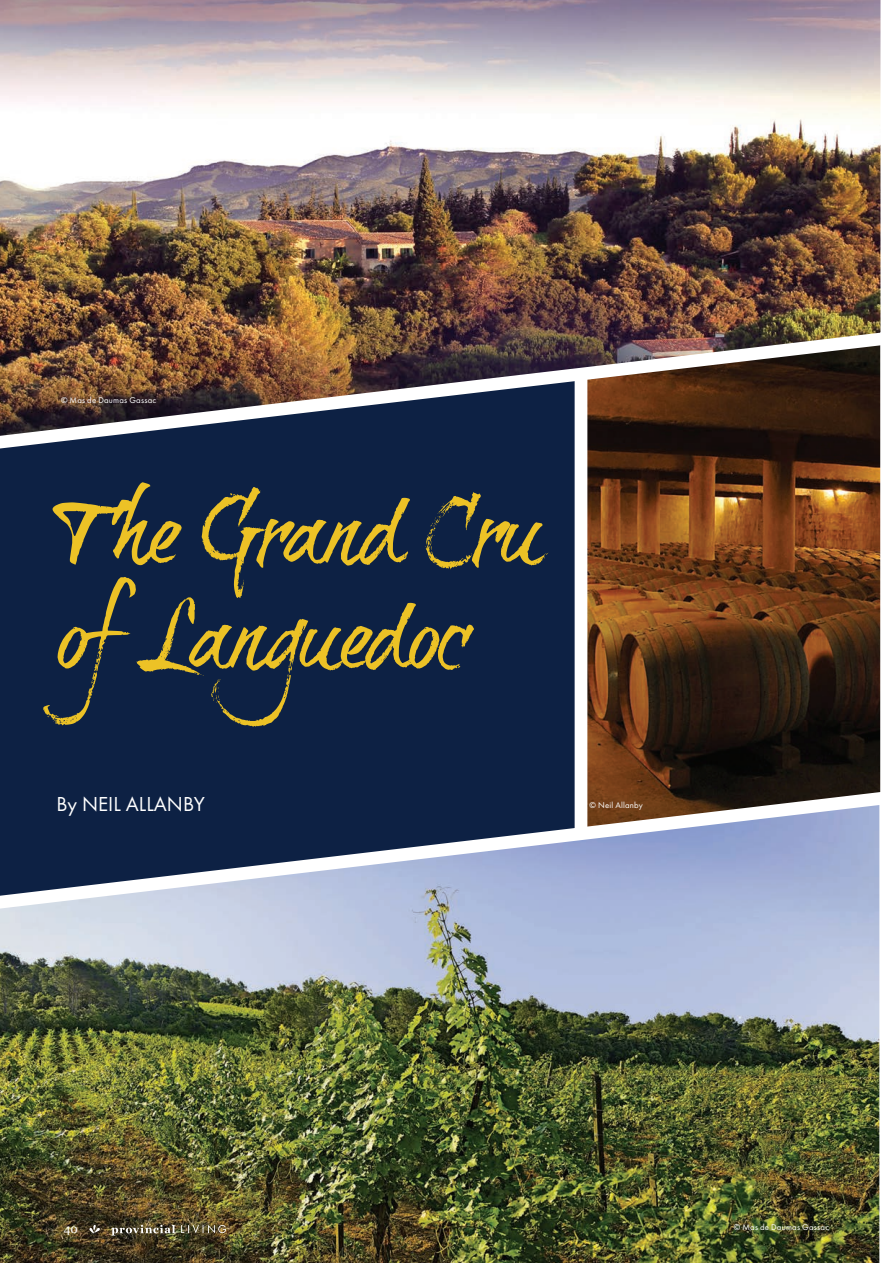
<style>
.page{position:relative;width:893px;height:1263px;background:#0d2144}
.page>*{position:absolute;margin:0;border:0;box-sizing:border-box;transform-origin:0 0}
._01_Main_Article_Hea{font:90px/105px "Brushtip Travis";letter-spacing:-.055em;color:#ecc226}
._03_Main_Article_Sub{font:21px "Futura PT";color:#fff}
.t1{font:12px "Georgia";color:#fff}
._11_photo_credits_AW{font:8.7px "Futura PT";letter-spacing:.025em;color:#fff}
</style>
<div class="page">
<svg style="left:574px;top:460px;width:319px;height:323px;background:#654229"></svg>
<img style="left:0;top:0;width:893px;height:460px">
<img style="left:0;top:783px;width:885px;height:480px">
<div style="left:885px;top:783px;width:8px;height:480px;background:#fff"></div>
<svg style="left:181px;top:1225px;width:45px;height:8px"></svg>
<svg style="left:111px;top:1225px;width:64px;height:10px"></svg>
<svg style="left:89px;top:1225px;width:11px;height:8px"></svg>
<p class="_11_photo_credits_AW" style="left:61px;top:395px;width:97px">© Mas de Daumas Gassac</p>
<p class="_01_Main_Article_Hea" style="left:56px;top:477px;width:489px">The Grand Cru ofLanguedoc</p>
<p class="_03_Main_Article_Sub" style="left:56px;top:792px;width:150px">By NEIL ALLANBY</p>
<p class="_11_photo_credits_AW" style="left:590px;top:800px;width:55px">© Neil Allanby</p>
<p class="t1" style="left:64px;top:1222px;width:16px">40</p>
<p class="_11_photo_credits_AW" style="left:734px;top:1221px;width:97px">© Mas de Daumas Gassac</p>
</div>
